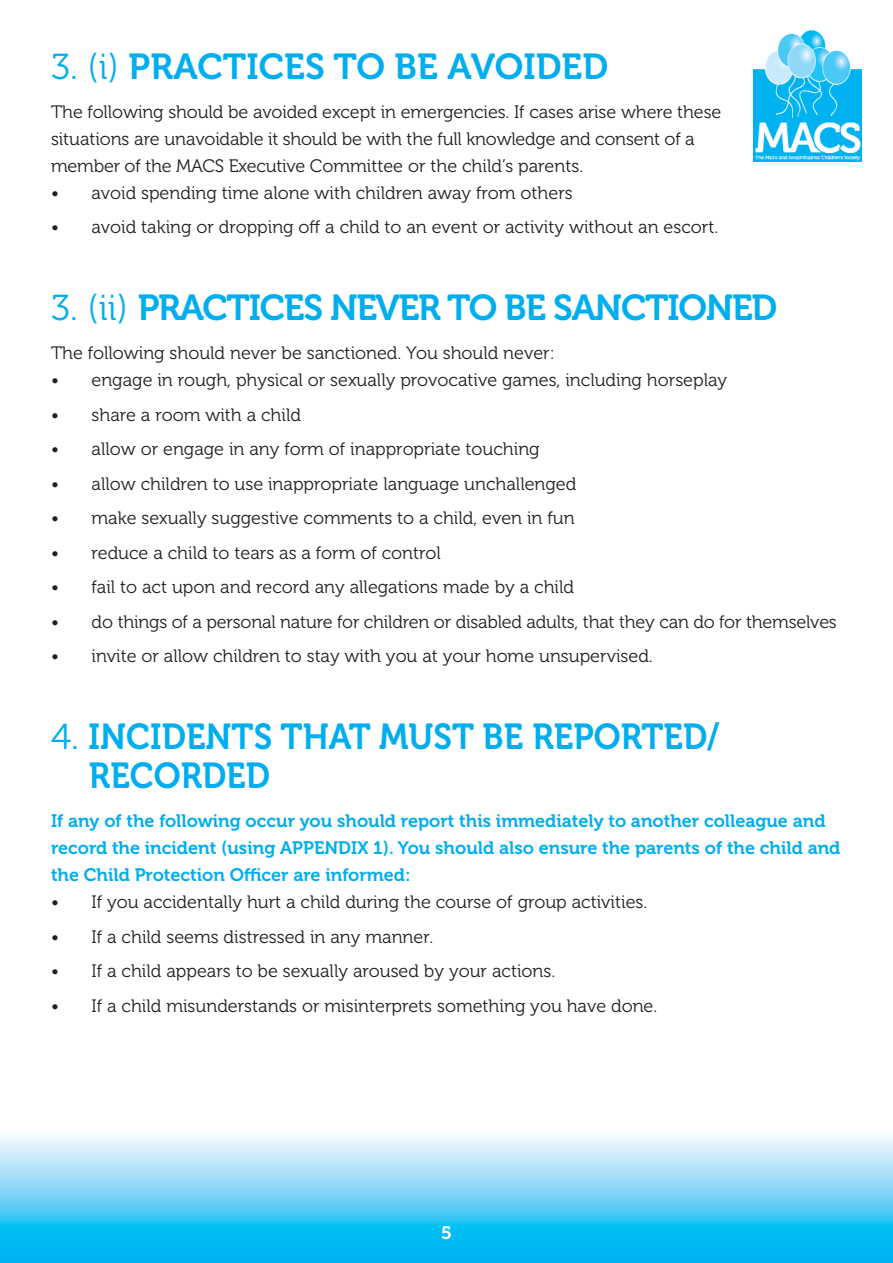
<style>
.page{position:relative;width:893px;height:1263px;background:#fff}
.page>*{position:absolute;margin:0;border:0;box-sizing:border-box;transform-origin:0 0}
.t1{font:36px/39px "Museo 700";color:#00aeef;scale:.94 1}
.t2{font:36px "Museo 700";letter-spacing:-.035em;color:#00aeef}
.t3{font:36px "Museo 700";color:#00aeef}
.t4{font:18px/27px "Museo 300";color:#231f20}
.t5{font:18px/27px "Museo 700";color:#00aeef}
.t6{font:18px "Museo 700";color:#fff}
.s1{font-family:"Museo 300"}
</style>
<div class="page">
<img style="left:0;top:1135px;width:893px;height:128px">
<img style="left:754px;top:30px;width:107px;height:132px">
<h1 class="t3" style="left:51px;top:53px;width:559px"><span class="s1">3. (i)</span> PRACTICES TO BE AVOIDED</h1>
<p class="t4" style="left:51px;top:100px;width:672px">The following should be avoided except in emergencies. If cases arise where these situations are unavoidable it should be with the full knowledge and consent of a member of the MACS Executive Committee or the child’s parents.</p>
<p class="t4" style="left:51px;top:181px;width:523px">• avoid spending time alone with children away from others</p>
<p class="t4" style="left:51px;top:215px;width:669px">• avoid taking or dropping off a child to an event or activity without an escort.</p>
<h1 class="t2" style="left:51px;top:295px;width:728px"><span class="s1">3. (ii)</span> PRACTICES NEVER TO BE SANCTIONED</h1>
<p class="t4" style="left:51px;top:341px;width:505px">The following should never be sanctioned. You should never:</p>
<p class="t4" style="left:51px;top:368px;width:678px">• engage in rough, physical or sexually provocative games, including horseplay</p>
<p class="t4" style="left:51px;top:403px;width:251px">• share a room with a child</p>
<p class="t4" style="left:51px;top:437px;width:490px">• allow or engage in any form of inappropriate touching</p>
<p class="t4" style="left:51px;top:472px;width:527px">• allow children to use inappropriate language unchallenged</p>
<p class="t4" style="left:51px;top:506px;width:525px">• make sexually suggestive comments to a child, even in fun</p>
<p class="t4" style="left:51px;top:541px;width:391px">• reduce a child to tears as a form of control</p>
<p class="t4" style="left:51px;top:575px;width:525px">• fail to act upon and record any allegations made by a child</p>
<p class="t4" style="left:51px;top:610px;width:787px">• do things of a personal nature for children or disabled adults, that they can do for themselves</p>
<p class="t4" style="left:51px;top:644px;width:603px">• invite or allow children to stay with you at your home unsupervised.</p>
<h1 class="t1" style="left:89px;top:721px;width:672px;text-indent:-38px"><span class="s1">4.</span> INCIDENTS THAT MUST BE REPORTED/<br>RECORDED</h1>
<p class="t5" style="left:51px;top:809px;width:791px">If any of the following occur you should report this immediately to another colleague and record the incident (using APPENDIX 1). You should also ensure the parents of the child and the Child Protection Officer are informed:</p>
<p class="t4" style="left:51px;top:890px;width:598px">• If you accidentally hurt a child during the course of group activities.</p>
<p class="t4" style="left:51px;top:925px;width:384px">• If a child seems distressed in any manner.</p>
<p class="t4" style="left:51px;top:959px;width:506px">• If a child appears to be sexually aroused by your actions.</p>
<p class="t4" style="left:51px;top:994px;width:608px">• If a child misunderstands or misinterprets something you have done.</p>
<p class="t6" style="left:441px;top:1226px;width:12px">5</p>
</div>
